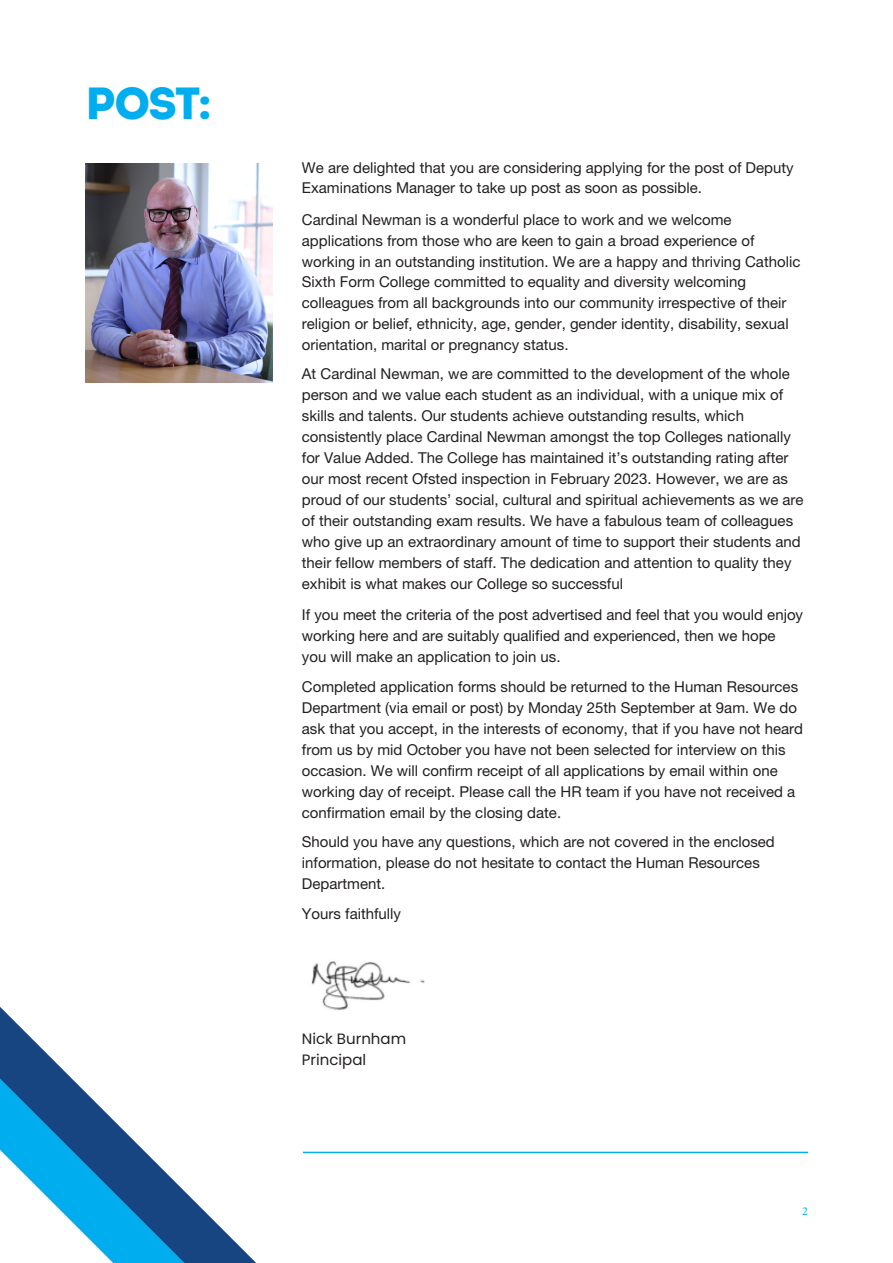
<style>
.page{position:relative;width:893px;height:1263px;background:#fff}
.page>*{position:absolute;margin:0;border:0;box-sizing:border-box;transform-origin:0 0}
.Body_Copy{font:45px "Intro";color:#00aeef}
.Copy_Sub_Header{font:15px/21px "Helvetica Neue LT Std";color:#231f20}
.Copy_Sub_Header-2{font:15px/21px "Poppins";color:#231f20}
.t1{font:12px "Minion Pro";color:#00aeef}
</style>
<div class="page">
<svg style="left:0;top:1007px;width:256px;height:256px"></svg>
<svg style="left:0;top:1078px;width:185px;height:185px"></svg>
<hr style="left:303px;top:1152px;width:505px;height:1px;background:#00aeef">
<img style="left:311px;top:961px;width:114px;height:49px">
<img style="left:85px;top:164px;width:187px;height:218px">
<p class="Body_Copy" style="left:85px;top:76px;width:129px">POST:</p>
<p class="Copy_Sub_Header" style="left:302px;top:158px;width:493px;line-height:20px">We are delighted that you are considering applying for the post of Deputy<br>Examinations Manager to take up post as soon as possible.</p>
<p class="Copy_Sub_Header" style="left:302px;top:209px;width:500px">Cardinal Newman is a wonderful place to work and we welcome applications from those who are keen to gain a broad experience of working in an outstanding institution. We are a happy and thriving Catholic Sixth Form College committed to equality and diversity welcoming colleagues from all backgrounds into our community irrespective of their religion or belief, ethnicity, age, gender, gender identity, disability, sexual orientation, marital or pregnancy status.</p>
<p class="Copy_Sub_Header" style="left:302px;top:363px;width:503px">At Cardinal Newman, we are committed to the development of the whole person and we value each student as an individual, with a unique mix of skills and talents. Our students achieve outstanding results, which consistently place Cardinal Newman amongst the top Colleges nationally for Value Added. The College has maintained it’s outstanding rating after our most recent Ofsted inspection in February 2023. However, we are as proud of our students’ social, cultural and spiritual achievements as we are of their outstanding exam results. We have a fabulous team of colleagues who give up an extraordinary amount of time to support their students and their fellow members of staff. The dedication and attention to quality they exhibit is what makes our College so successful</p>
<p class="Copy_Sub_Header" style="left:302px;top:604px;width:503px">If you meet the criteria of the post advertised and feel that you would enjoy working here and are suitably qualified and experienced, then we hope you will make an application to join us.</p>
<p class="Copy_Sub_Header" style="left:302px;top:675px;width:503px">Completed application forms should be returned to the Human Resources Department (via email or post) by Monday 25th September at 9am. We do ask that you accept, in the interests of economy, that if you have not heard from us by mid October you have not been selected for interview on this occasion. We will confirm receipt of all applications by email within one working day of receipt. Please call the HR team if you have not received a confirmation email by the closing date.</p>
<p class="Copy_Sub_Header" style="left:302px;top:831px;width:474px">Should you have any questions, which are not covered in the enclosed information, please do not hesitate to contact the Human Resources<br>Department.</p>
<p class="Copy_Sub_Header" style="left:302px;top:902px;width:101px">Yours faithfully</p>
<p class="Copy_Sub_Header-2" style="left:302px;top:1028px;width:106px">Nick Burnham<br>Principal</p>
<p class="t1" style="left:802px;top:1203px;width:7px">2</p>
</div>
